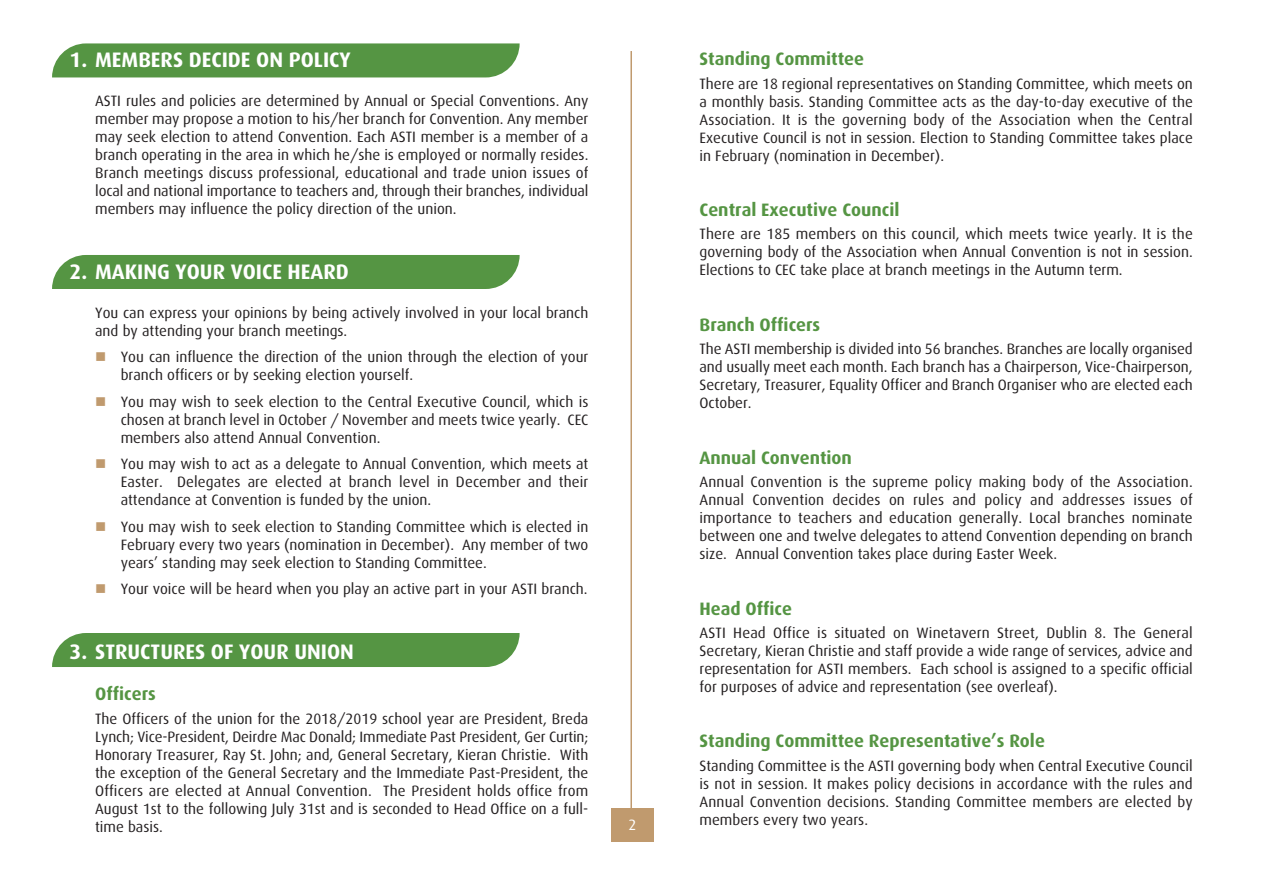
<style>
.page{position:relative;width:1263px;height:893px;background:#fff}
.page>*{position:absolute;margin:0;border:0;box-sizing:border-box;transform-origin:0 0}
.t1{font:700 21px "Dax";color:#fff}
.t2{font:700 18px "Dax";color:#559543}
.t3{font:15px/18px "Dax";color:#231f20;text-align:justify}
.t4{font:15px "Dax";color:#fff}
.s1{color:#c09a6e}
</style>
<div class="page">
<div style="left:52px;top:43px;width:468px;height:34px;background:#559543"></div>
<div style="left:52px;top:255px;width:468px;height:34px;background:#559543"></div>
<div style="left:52px;top:633px;width:468px;height:34px;background:#559543"></div>
<hr style="left:630px;top:51px;width:2px;height:791px;background:#c09a6e">
<div style="left:611px;top:809px;width:43px;height:33px;background:#c09a6e"></div>
<h1 class="t1" style="left:70px;top:51px;width:283px">1. MEMBERS DECIDE ON POLICY</h1>
<p class="t3" style="left:95px;top:92px;width:495px">ASTI rules and policies are determined by Annual or Special Conventions. Any member may propose a motion to his/her branch for Convention. Any member may seek election to attend Convention. Each ASTI member is a member of a branch operating in the area in which he/she is employed or normally resides.<br>Branch meetings discuss professional, educational and trade union issues of local and national importance to teachers and, through their branches, individual members may influence the policy direction of the union.</p>
<h1 class="t1" style="left:70px;top:263px;width:281px">2. MAKING YOUR VOICE HEARD</h1>
<p class="t3" style="left:95px;top:304px;width:495px">You can express your opinions by being actively involved in your local branch and by attending your branch meetings.</p>
<p class="t3" style="left:121px;top:348px;width:469px;text-indent:-26px"><span class="s1">■</span> You can influence the direction of the union through the election of your branch officers or by seeking election yourself.</p>
<p class="t3" style="left:121px;top:393px;width:469px;text-indent:-26px"><span class="s1">■</span> You may wish to seek election to the Central Executive Council, which is chosen at branch level in October / November and meets twice yearly. CEC members also attend Annual Convention.</p>
<p class="t3" style="left:121px;top:455px;width:469px;text-indent:-26px"><span class="s1">■</span> You may wish to act as a delegate to Annual Convention, which meets at Easter. Delegates are elected at branch level in December and their attendance at Convention is funded by the union.</p>
<p class="t3" style="left:121px;top:518px;width:469px;text-indent:-26px"><span class="s1">■</span> You may wish to seek election to Standing Committee which is elected in February every two years (nomination in December). Any member of two years’ standing may seek election to Standing Committee.</p>
<p class="t3" style="left:95px;top:580px;width:494px"><span class="s1">■</span> Your voice will be heard when you play an active part in your ASTI branch.</p>
<h1 class="t1" style="left:70px;top:640px;width:286px">3. STRUCTURES OF YOUR UNION</h1>
<p class="t2" style="left:95px;top:684px;width:62px">Officers</p>
<p class="t3" style="left:95px;top:710px;width:495px">The Officers of the union for the 2018/2019 school year are President, Breda Lynch; Vice-President, Deirdre Mac Donald; Immediate Past President, Ger Curtin; Honorary Treasurer, Ray St. John; and, General Secretary, Kieran Christie. With the exception of the General Secretary and the Immediate Past-President, the Officers are elected at Annual Convention. The President holds office from August 1st to the following July 31st and is seconded to Head Office on a full&shy;time basis.</p>
<p class="t4" style="left:629px;top:816px;width:9px">2</p>
<p class="t2" style="left:699px;top:49px;width:166px">Standing Committee</p>
<p class="t3" style="left:699px;top:75px;width:495px">There are 18 regional representatives on Standing Committee, which meets on a monthly basis. Standing Committee acts as the day-to-day executive of the Association. It is the governing body of the Association when the Central Executive Council is not in session. Election to Standing Committee takes place in February (nomination in December).</p>
<p class="t2" style="left:699px;top:200px;width:201px">Central Executive Council</p>
<p class="t3" style="left:699px;top:225px;width:495px">There are 185 members on this council, which meets twice yearly. It is the governing body of the Association when Annual Convention is not in session.<br>Elections to CEC take place at branch meetings in the Autumn term.</p>
<p class="t2" style="left:699px;top:314px;width:122px">Branch Officers</p>
<p class="t3" style="left:699px;top:340px;width:495px">The ASTI membership is divided into 56 branches. Branches are locally organised and usually meet each month. Each branch has a Chairperson, Vice-Chairperson, Secretary, Treasurer, Equality Officer and Branch Organiser who are elected each October.</p>
<p class="t2" style="left:699px;top:447px;width:154px">Annual Convention</p>
<p class="t3" style="left:699px;top:473px;width:495px">Annual Convention is the supreme policy making body of the Association.<br>Annual Convention decides on rules and policy and addresses issues of importance to teachers and education generally. Local branches nominate between one and twelve delegates to attend Convention depending on branch size. Annual Convention takes place during Easter Week.</p>
<p class="t2" style="left:699px;top:598px;width:94px">Head Office</p>
<p class="t3" style="left:699px;top:624px;width:495px">ASTI Head Office is situated on Winetavern Street, Dublin 8. The General Secretary, Kieran Christie and staff provide a wide range of services, advice and representation for ASTI members. Each school is assigned to a specific official for purposes of advice and representation (see overleaf).</p>
<p class="t2" style="left:699px;top:731px;width:347px">Standing Committee Representative’s Role</p>
<p class="t3" style="left:699px;top:757px;width:495px">Standing Committee is the ASTI governing body when Central Executive Council is not in session. It makes policy decisions in accordance with the rules and Annual Convention decisions. Standing Committee members are elected by members every two years.</p>
</div>
